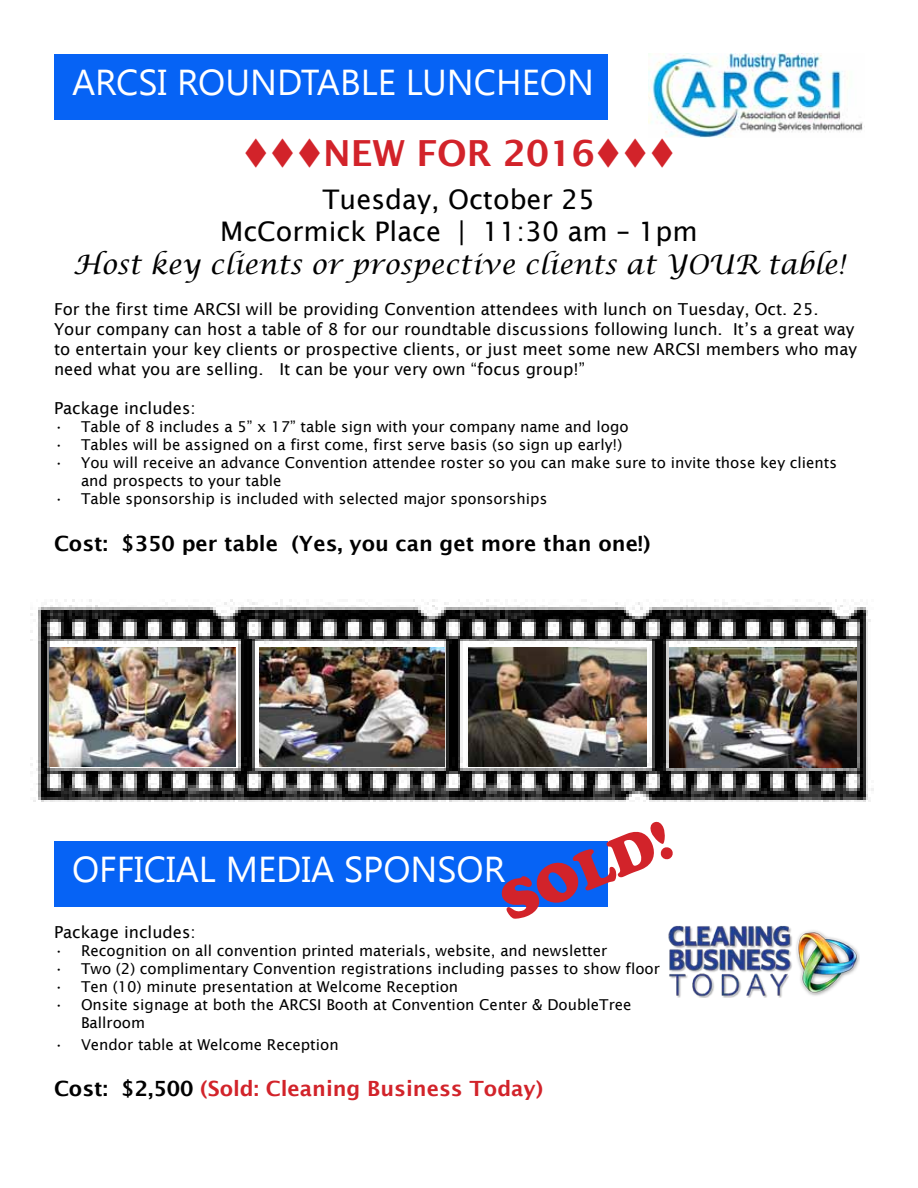
<style>
.page{position:relative;width:918px;height:1188px;background:#fff}
.page>*{position:absolute;margin:0;border:0;box-sizing:border-box;transform-origin:0 0}
.t1{font:54px "Cooper Black Std";color:#d2232a}
.t2{font:600 36px "Lucida Sans";color:#d2232a}
.t3{font:italic 27px "Lucida Calligraphy";color:#000}
.t4{font:27px/32.4px "Lucida Sans";color:#000;text-align:center}
.t5{font:600 21px "Lucida Sans";color:#000}
.t6{font:600 21px "Lucida Sans";color:#d2232a}
.t7{font:16.5px/19.8px "Lucida Sans";color:#000}
.t8{font:15px/18px "Lucida Sans";color:#000}
.s1{color:#000}
</style>
<div class="page">
<div style="left:54px;top:54px;width:554px;height:66px;background:#0663f5"></div>
<img style="left:30px;top:600px;width:844px;height:202px">
<img style="left:50px;top:648px;width:186px;height:118px">
<img style="left:259px;top:648px;width:186px;height:118px">
<img style="left:468px;top:648px;width:179px;height:118px">
<img style="left:670px;top:648px;width:187px;height:119px">
<img style="left:649px;top:54px;width:214px;height:83px">
<div style="left:54px;top:841px;width:554px;height:66px;background:#0663f5"></div>
<img style="left:668px;top:925px;width:192px;height:72px">
<h2 class="t2" style="left:242px;top:132px;width:435px">▼▼▼NEW FOR 2016▼▼▼</h2>
<h3 class="t4" style="left:220px;top:183px;width:479px">Tuesday, October 25<br>McCormick Place | 11:30 am – 1pm</h3>
<h3 class="t3" style="left:73px;top:248px;width:773px">Host key clients or prospective clients at YOUR table!</h3>
<p class="t7" style="left:54px;top:299px;width:805px">For the first time ARCSI will be providing Convention attendees with lunch on Tuesday, Oct. 25.<br>Your company can host a table of 8 for our roundtable discussions following lunch. It’s a great way to entertain your key clients or prospective clients, or just meet some new ARCSI members who may need what you are selling. It can be your very own “focus group!”</p>
<p class="t7" style="left:54px;top:398px;width:143px">Package includes:</p>
<p class="t8" style="left:54px;top:418px;width:576px">• Table of 8 includes a 5” x 17” table sign with your company name and logo</p>
<p class="t8" style="left:54px;top:436px;width:570px">• Tables will be assigned on a first come, first serve basis (so sign up early!)</p>
<p class="t8" style="left:81px;top:454px;width:758px;text-indent:-27px">• You will receive an advance Convention attendee roster so you can make sure to invite those key clients and prospects to your table</p>
<p class="t8" style="left:54px;top:490px;width:495px">• Table sponsorship is included with selected major sponsorships</p>
<h3 class="t5" style="left:54px;top:531px;width:598px">Cost: $350 per table (Yes, you can get more than one!)</h3>
<h1 class="t1" style="left:491px;top:874px;width:181px;rotate:-22deg">SOLD!</h1>
<p class="t7" style="left:54px;top:922px;width:143px">Package includes:</p>
<p class="t8" style="left:54px;top:942px;width:555px">• Recognition on all convention printed materials, website, and newsletter</p>
<p class="t8" style="left:54px;top:960px;width:607px">• Two (2) complimentary Convention registrations including passes to show floor</p>
<p class="t8" style="left:54px;top:978px;width:406px">• Ten (10) minute presentation at Welcome Reception</p>
<p class="t8" style="left:81px;top:996px;width:552px;text-indent:-27px">• Onsite signage at both the ARCSI Booth at Convention Center &amp; DoubleTree<br>Ballroom</p>
<p class="t8" style="left:54px;top:1035px;width:286px">• Vendor table at Welcome Reception</p>
<h3 class="t6" style="left:54px;top:1077px;width:491px"><span class="s1">Cost: $2,500</span> (Sold: Cleaning Business Today)</h3>
</div>
